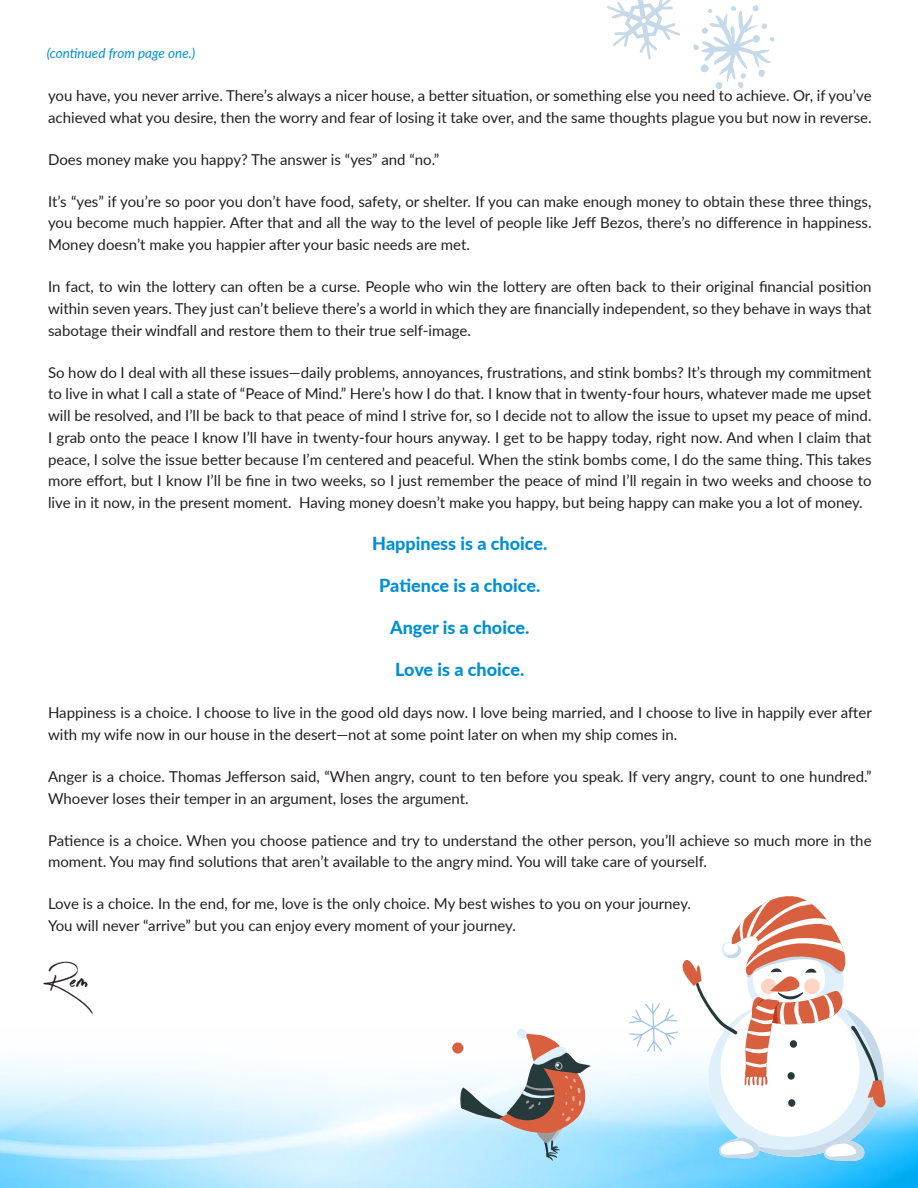
<style>
.page{position:relative;width:918px;height:1188px;background:#fff}
.page>*{position:absolute;margin:0;border:0;box-sizing:border-box;transform-origin:0 0}
.text{font:43.5px "Imogen Agnes";color:#231f20}
.subtitle{font:800 18px "Lato";color:#008fd5}
.text-2{font:15px/21.8px "Lato";color:#231f20}
.text-3{font:italic 13.5px "Lato";color:#008fd5}
</style>
<div class="page">
<img style="left:0;top:1028px;width:918px;height:160px">
<svg style="left:460px;top:1029px;width:131px;height:132px"></svg>
<div style="left:452px;top:1042px;width:11px;height:12px;background:#d9603e;border-radius:50%"></div>
<svg style="left:629px;top:896px;width:256px;height:265px"></svg>
<svg style="left:693px;top:5px;width:81px;height:84px"></svg>
<svg style="left:607px;top:0;width:73px;height:60px"></svg>
<p class="text-3" style="left:47px;top:44px;width:150px">(continued from page one.)</p>
<p class="text-2" style="left:48px;top:84px;width:825px">you have, you never arrive. There’s always a nicer house, a better situation, or something else you need to achieve. Or, if you’ve achieved what you desire, then the worry and fear of losing it take over, and the same thoughts plague you but now in reverse.</p>
<p class="text-2" style="left:48px;top:148px;width:393px">Does money make you happy? The answer is “yes” and “no.”</p>
<p class="text-2" style="left:48px;top:190px;width:825px;text-align:justify">It’s “yes” if you’re so poor you don’t have food, safety, or shelter. If you can make enough money to obtain these three things, you become much happier. After that and all the way to the level of people like Jeff Bezos, there’s no difference in happiness.<br>Money doesn’t make you happier after your basic needs are met.</p>
<p class="text-2" style="left:48px;top:275px;width:825px;text-align:justify">In fact, to win the lottery can often be a curse. People who win the lottery are often back to their original financial position within seven years. They just can’t believe there’s a world in which they are financially independent, so they behave in ways that sabotage their windfall and restore them to their true self-image.</p>
<p class="text-2" style="left:48px;top:361px;width:825px;text-align:justify">So how do I deal with all these issues—daily problems, annoyances, frustrations, and stink bombs? It’s through my commitment to live in what I call a state of “Peace of Mind.” Here’s how I do that. I know that in twenty-four hours, whatever made me upset will be resolved, and I’ll be back to that peace of mind I strive for, so I decide not to allow the issue to upset my peace of mind.<br>I grab onto the peace I know I’ll have in twenty-four hours anyway. I get to be happy today, right now. And when I claim that peace, I solve the issue better because I’m centered and peaceful. When the stink bombs come, I do the same thing. This takes more effort, but I know I’ll be fine in two weeks, so I just remember the peace of mind I’ll regain in two weeks and choose to live in it now, in the present moment. Having money doesn’t make you happy, but being happy can make you a lot of money.</p>
<p class="subtitle" style="left:372px;top:530px;width:177px">Happiness is a choice.</p>
<p class="subtitle" style="left:379px;top:572px;width:163px">Patience is a choice.</p>
<p class="subtitle" style="left:390px;top:614px;width:141px">Anger is a choice.</p>
<p class="subtitle" style="left:395px;top:656px;width:131px">Love is a choice.</p>
<p class="text-2" style="left:48px;top:701px;width:825px">Happiness is a choice. I choose to live in the good old days now. I love being married, and I choose to live in happily ever after with my wife now in our house in the desert—not at some point later on when my ship comes in.</p>
<p class="text-2" style="left:48px;top:765px;width:825px">Anger is a choice. Thomas Jefferson said, “When angry, count to ten before you speak. If very angry, count to one hundred.”<br>Whoever loses their temper in an argument, loses the argument.</p>
<p class="text-2" style="left:48px;top:829px;width:825px">Patience is a choice. When you choose patience and try to understand the other person, you’ll achieve so much more in the moment. You may find solutions that aren’t available to the angry mind. You will take care of yourself.</p>
<p class="text-2" style="left:48px;top:892px;width:645px">Love is a choice. In the end, for me, love is the only choice. My best wishes to you on your journey.<br>You will never “arrive” but you can enjoy every moment of your journey.</p>
<p class="text" style="left:48px;top:946px;width:52px">Re m</p>
</div>
